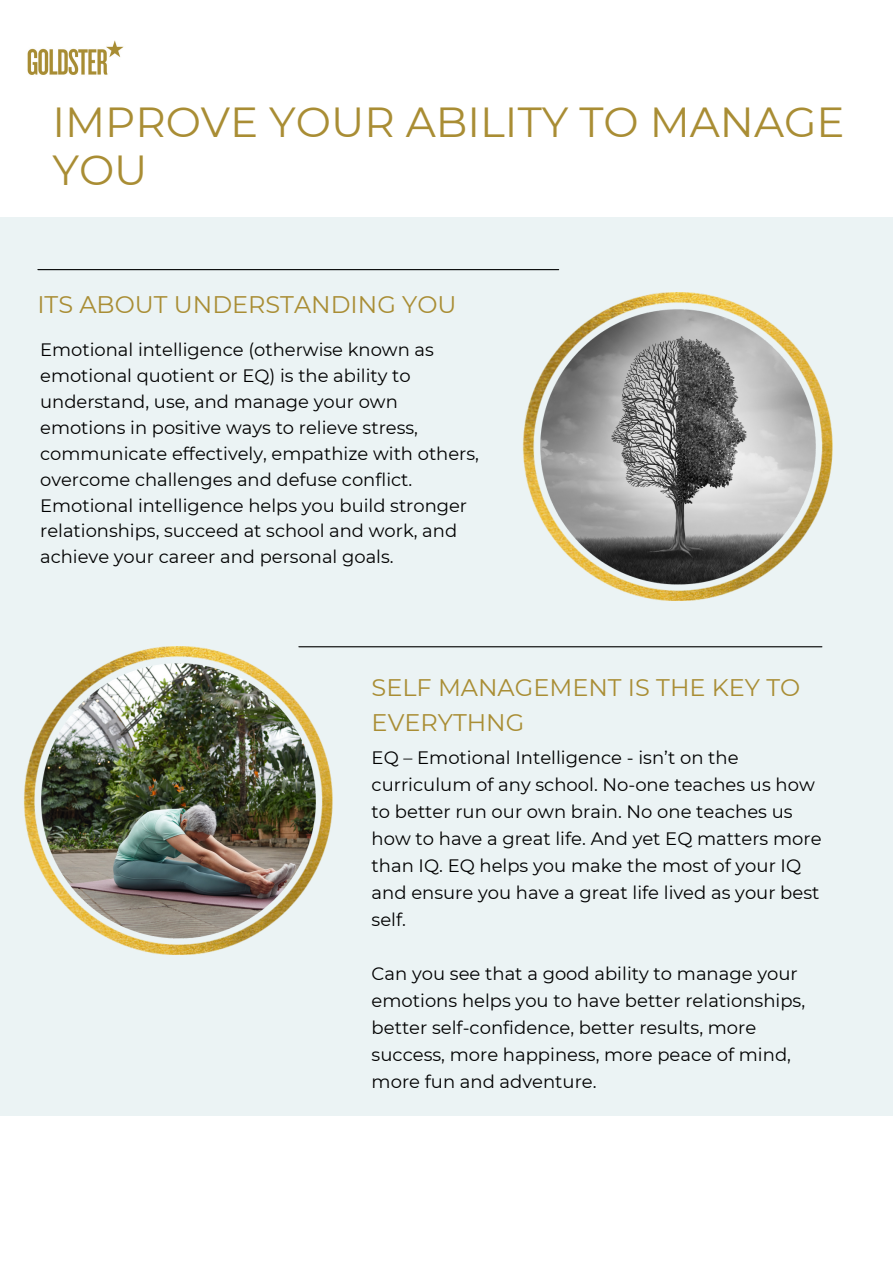
<style>
.page{position:relative;width:893px;height:1264px;background:#fff}
.page>*{position:absolute;margin:0;border:0;box-sizing:border-box;transform-origin:0 0}
.t1{font:42px/48.3px "Montserrat";color:#a98d34}
.t2{font:24px/34.8px "Montserrat";color:#a98d34}
.t3{font:18px/27px "Montserrat";color:#000}
.t4{font:17.85px/25.8px "Montserrat";color:#000}
</style>
<div class="page">
<div style="left:0;top:217px;width:892px;height:898px;background:#ebf3f4"></div>
<img style="left:23px;top:646px;width:333px;height:308px">
<img style="left:27px;top:40px;width:97px;height:35px">
<img style="left:522px;top:292px;width:311px;height:308px">
<hr style="left:38px;top:269px;width:520px;height:1px;background:#000">
<hr style="left:299px;top:646px;width:522px;height:1px;background:#000">
<h1 class="t1" style="left:52px;top:97px;width:793px">IMPROVE YOUR ABILITY TO MANAGE<br>YOU</h1>
<h2 class="t2" style="left:37px;top:287px;width:420px">ITS ABOUT UNDERSTANDING YOU</h2>
<p class="t4" style="left:40px;top:337px;width:440px">Emotional intelligence (otherwise known as emotional quotient or EQ) is the ability to understand, use, and manage your own emotions in positive ways to relieve stress, communicate effectively, empathize with others, overcome challenges and defuse conflict.<br>Emotional intelligence helps you build stronger relationships, succeed at school and work, and achieve your career and personal goals.</p>
<h2 class="t2" style="left:371px;top:670px;width:430px">SELF MANAGEMENT IS THE KEY TO<br>EVERYTHNG</h2>
<p class="t3" style="left:371px;top:744px;width:451px">EQ – Emotional Intelligence - isn’t on the curriculum of any school. No-one teaches us how to better run our own brain. No one teaches us how to have a great life. And yet EQ matters more than IQ. EQ helps you make the most of your IQ and ensure you have a great life lived as your best self.</p>
<p class="t3" style="left:371px;top:959px;width:435px">Can you see that a good ability to manage your emotions helps you to have better relationships, better self-confidence, better results, more success, more happiness, more peace of mind, more fun and adventure.</p>
</div>
